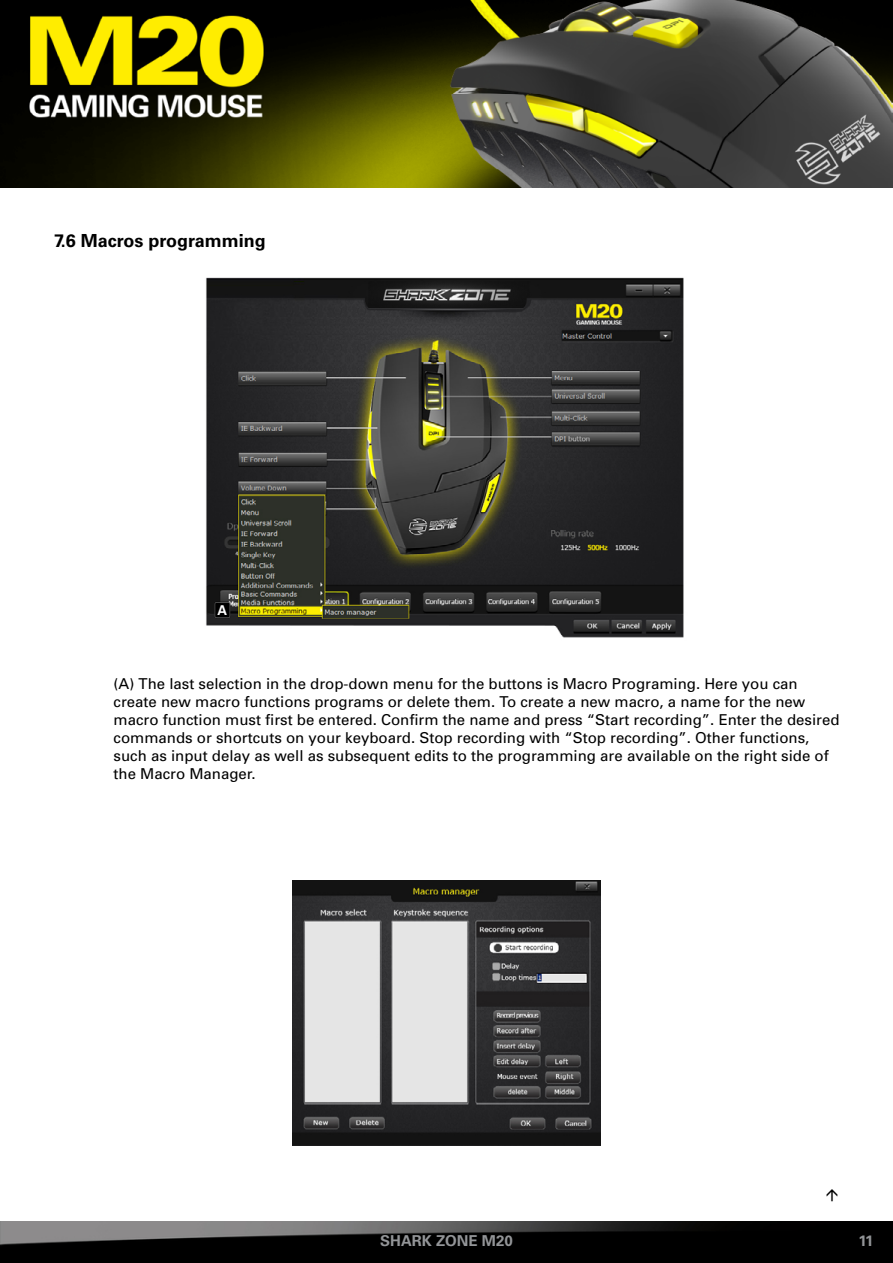
<style>
.page{position:relative;width:893px;height:1263px;background:#fff}
.page>*{position:absolute;margin:0;border:0;box-sizing:border-box;transform-origin:0 0}
.t1{font:700 18px "Univers";color:#000}
.t2{font:15px/18px "Univers";color:#000}
.t3{font:700 15px "Univers";color:#939598}
.t4{font:700 13.5px "Univers";color:#fff}
</style>
<div class="page">
<img style="left:0;top:1221px;width:893px;height:42px">
<img style="left:0;top:0;width:893px;height:187px">
<img style="left:206px;top:277px;width:478px;height:361px">
<img style="left:292px;top:880px;width:309px;height:265px">
<svg style="left:215px;top:602px;width:15px;height:16px"></svg>
<p class="t1" style="left:54px;top:230px;width:213px">7.6 Macros programming</p>
<p class="t4" style="left:218px;top:602px;width:11px">A</p>
<p class="t2" style="left:114px;top:675px;width:727px">(A) The last selection in the drop-down menu for the buttons is Macro Programing. Here you can create new macro functions programs or delete them. To create a new macro, a name for the new macro function must first be entered. Confirm the name and press “Start recording”. Enter the desired commands or shortcuts on your keyboard. Stop recording with “Stop recording”. Other functions, such as input delay as well as subsequent edits to the programming are available on the right side of the Macro Manager.</p>
<p class="t3" style="left:380px;top:1232px;width:134px">SHARK ZONE M20</p>
<p class="t3" style="left:858px;top:1232px;width:17px">11</p>
</div>
